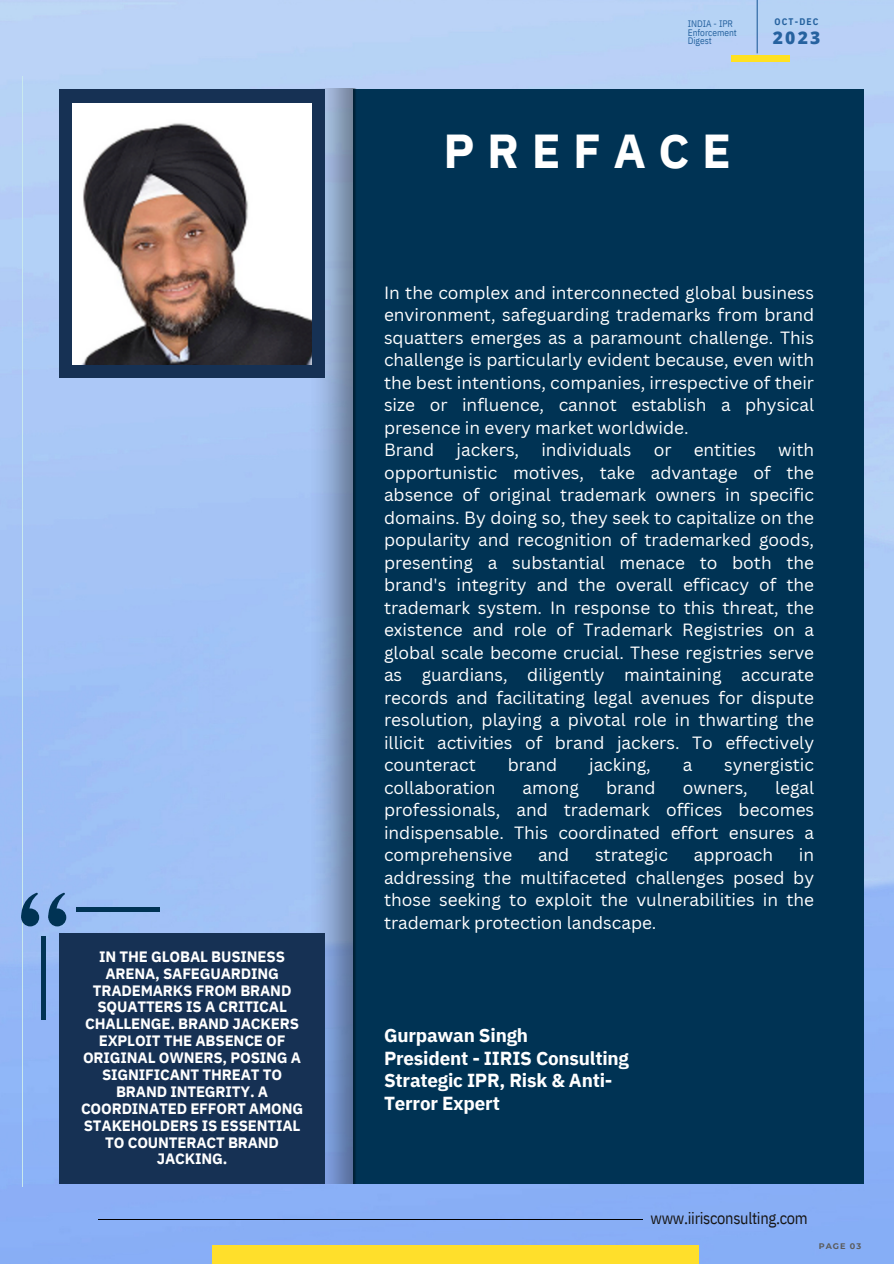
<style>
.page{position:relative;width:894px;height:1264px;background:#fff}
.page>*{position:absolute;margin:0;border:0;box-sizing:border-box;transform-origin:0 0}
.t1{font:700 47.55px "IBM Plex Sans";letter-spacing:.265em;color:#fff}
.t2{font:700 18.9px/22.5px "IBM Plex Sans";letter-spacing:-.01em;color:#fff}
.t3{font:800 17.55px "Open Sans";color:#26629f}
.t4{font:17.25px/22.5px "Canva Sans";color:#fff;text-align:justify}
.t5{font:16.35px "IBM Plex Sans Cond";letter-spacing:-.02em;color:#171615}
.t6{font:700 15px/16.8px "IBM Plex Sans";letter-spacing:-.01em;color:#fff;text-align:center}
.t7{font:700 9.6px "IBM Plex Sans Cond";letter-spacing:.12em;color:#26629f}
.t8{font:9.45px/8.4px "IBM Plex Sans Cond";color:#26629f}
.t9{font:700 8.1px "Montserrat";letter-spacing:.12em;color:#5c5c5c}
</style>
<div class="page">
<img style="left:0;top:0;width:893px;height:1263px">
<hr style="left:23px;top:76px;width:1px;height:1111px;background:#c9e9ed">
<div style="left:353px;top:89px;width:510px;height:1094px;background:#003354"></div>
<hr style="left:98px;top:1218px;width:544px;height:1px;background:#000">
<div style="left:212px;top:1245px;width:486px;height:18px;background:#ffdf2b"></div>
<img style="left:311px;top:89px;width:45px;height:1094px">
<hr style="left:756px;top:0;width:1px;height:53px;background:#26629f">
<div style="left:731px;top:55px;width:58px;height:6px;background:#ffe121"></div>
<div style="left:59px;top:933px;width:265px;height:250px;background:#163154"></div>
<div style="left:59px;top:89px;width:265px;height:288px;background:#163154"></div>
<img style="left:73px;top:103px;width:238px;height:261px">
<div style="left:48px;top:908px;width:18px;height:18px;background:#003354;border-radius:50%"></div>
<svg style="left:47px;top:892px;width:18px;height:31px"></svg>
<div style="left:21px;top:908px;width:18px;height:18px;background:#003354;border-radius:50%"></div>
<svg style="left:20px;top:892px;width:18px;height:31px"></svg>
<hr style="left:42px;top:935px;width:4px;height:84px;background:#003354">
<div style="left:76px;top:907px;width:83px;height:5px;background:#003354"></div>
<p class="t6" style="left:81px;top:947px;width:224px">IN THE GLOBAL BUSINESS<br>ARENA, SAFEGUARDING<br>TRADEMARKS FROM BRAND<br>SQUATTERS IS A CRITICAL<br>CHALLENGE. BRAND JACKERS<br>EXPLOIT THE ABSENCE OF<br>ORIGINAL OWNERS, POSING A<br>SIGNIFICANT THREAT TO<br>BRAND INTEGRITY. A<br>COORDINATED EFFORT AMONG<br>STAKEHOLDERS IS ESSENTIAL<br>TO COUNTERACT BRAND<br>JACKING.</p>
<p class="t7" style="left:774px;top:15px;width:45px">OCT-DEC</p>
<p class="t8" style="left:687px;top:19px;width:51px">INDIA - IPR<br>Enforcement<br>Digest</p>
<p class="t3" style="left:772px;top:26px;width:49px">2023</p>
<h1 class="t1" style="left:443px;top:119px;width:289px">PREFACE</h1>
<p class="t4" style="left:384px;top:280px;width:431px;text-align:left">In the complex and interconnected global business environment, safeguarding trademarks from brand squatters emerges as a paramount challenge. This challenge is particularly evident because, even with the best intentions, companies, irrespective of their size or influence, cannot establish a physical presence in every market worldwide.<br>Brand</p>
<p class="t4" style="left:384px;top:438px;width:431px;text-indent:394px">with opportunistic motives, take advantage of the absence of original trademark owners in specific domains. By doing so, they seek to capitalize on the popularity and recognition of trademarked goods, presenting a substantial menace to both the brand's integrity and the overall efficacy of the trademark system. In response to this threat, the existence and role of Trademark Registries on a global scale become crucial. These registries serve as guardians, diligently maintaining accurate records and facilitating legal avenues for dispute resolution, playing a pivotal role in thwarting the illicit activities of brand jackers. To effectively counteract</p>
<p class="t4" style="left:456px;top:438px;width:64px">jackers,</p>
<p class="t4" style="left:541px;top:438px;width:92px">individuals</p>
<p class="t4" style="left:653px;top:438px;width:19px">or</p>
<p class="t4" style="left:693px;top:438px;width:64px">entities</p>
<p class="t4" style="left:507px;top:753px;width:51px">brand</p>
<p class="t4" style="left:589px;top:753px;width:63px">jacking,</p>
<p class="t4" style="left:682px;top:753px;width:11px">a</p>
<p class="t4" style="left:724px;top:753px;width:91px">synergistic</p>
<p class="t4" style="left:384px;top:775px;width:113px">collaboration</p>
<p class="t4" style="left:522px;top:775px;width:58px">among</p>
<p class="t4" style="left:606px;top:775px;width:51px">brand</p>
<p class="t4" style="left:682px;top:775px;width:67px">owners,</p>
<p class="t4" style="left:384px;top:775px;width:431px;text-indent:391px">legal professionals, and trademark offices becomes indispensable. This coordinated effort ensures a comprehensive</p>
<p class="t4" style="left:384px;top:843px;width:431px;text-indent:414px">in addressing the multifaceted challenges posed by those seeking to exploit the vulnerabilities in the trademark protection landscape.</p>
<p class="t4" style="left:538px;top:843px;width:33px">and</p>
<p class="t4" style="left:595px;top:843px;width:74px">strategic</p>
<p class="t4" style="left:693px;top:843px;width:81px">approach</p>
<p class="t2" style="left:384px;top:1023px;width:246px">Gurpawan Singh<br>President - IIRIS Consulting<br>Strategic IPR, Risk &amp; Anti-<br>Terror Expert</p>
<p class="t5" style="left:650px;top:1206px;width:159px">www.iirisconsulting.com</p>
<p class="t9" style="left:818px;top:1241px;width:44px">PAGE 03</p>
</div>
